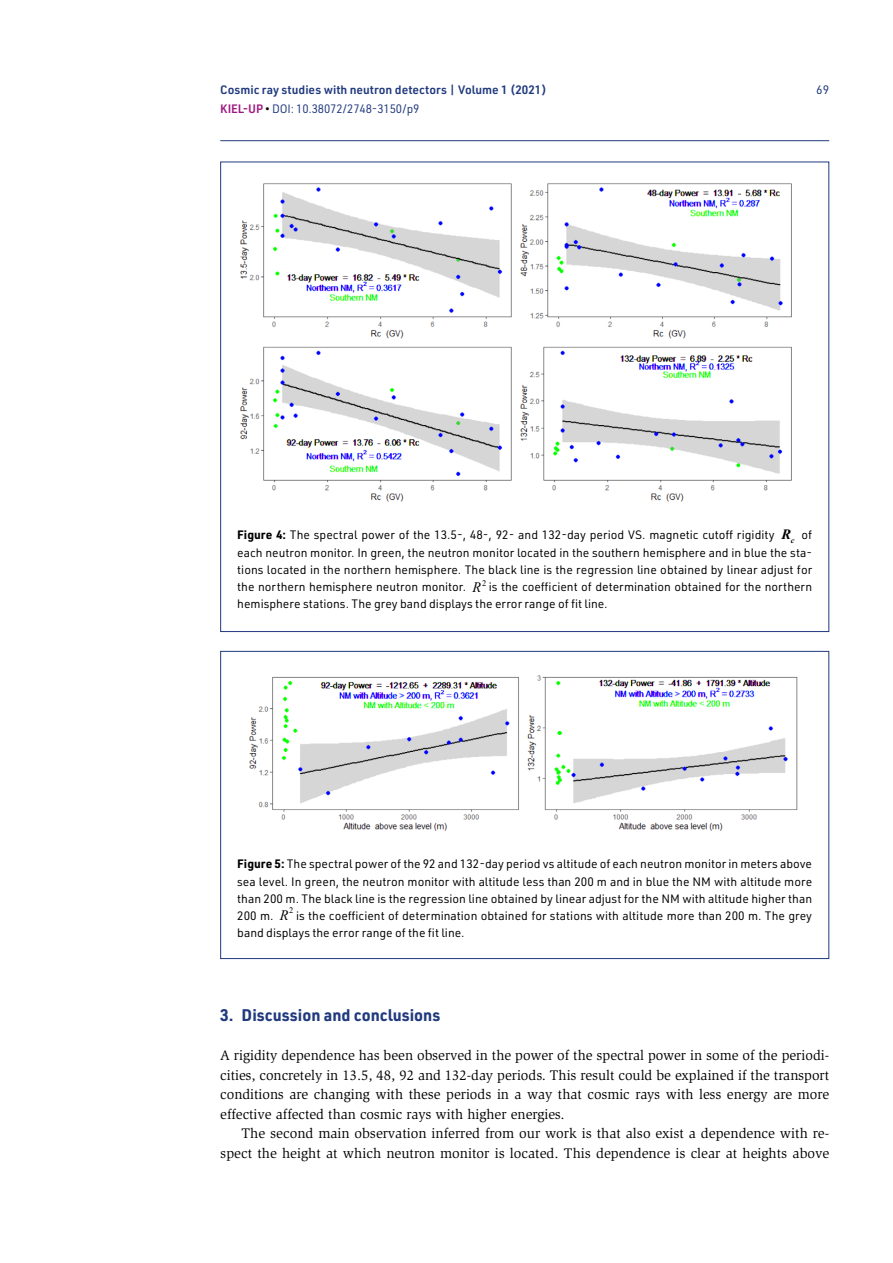
<style>
.page{position:relative;width:893px;height:1263px;background:#fff}
.page>*{position:absolute;margin:0;border:0;box-sizing:border-box;transform-origin:0 0}
.Headline_2_DIN_11pt{font:700 16.5px "URWDIN";color:#213a7e}
.t1{font:italic 14.4px "Times New Roman";color:#000}
.t2{font:14.4px "Times New Roman PS Bold Italic MT7";color:#000}
.Headline_2_DIN_11pt-2{font:14.25px/19.5px "Slimbach Std";color:#000;text-align:justify}
.Fließtext_Slimbach{font:14.25px/19.5px "Slimbach Std";color:#000;text-align:right}
.BU_Din_8pt{font:12px/17.2px "URWDIN";color:#000;text-align:justify}
.t3{font:600 12px "URWDIN";color:#213a7e}
.t4{font:12px "URWDIN";letter-spacing:-.01em;color:#213a7e}
.s1{font-weight:600;color:#9e1981}
.s2{font-size:9px;color:#000}
.s3{font-weight:700}
</style>
<div class="page">
<hr style="left:220px;top:140px;width:609px;height:1px;background:#213a7e">
<img style="left:240px;top:183px;width:552px;height:319px">
<img style="left:249px;top:675px;width:549px;height:156px">
<p class="t3" style="left:220px;top:81px;width:328px">Cosmic ray studies with neutron detectors | Volume 1 (2021)</p>
<p class="t4" style="left:816px;top:81px;width:14px">69</p>
<p class="t4" style="left:220px;top:101px;width:201px"><span class="s1">KIEL-UP</span> <span class="s2">•</span> DOI: 10.38072/2748-3150/p9</p>
<p class="BU_Din_8pt" style="left:237px;top:526px;width:539px"><span class="s3">Figure 4:</span> The spectral power of the 13.5-, 48-, 92- and 132-day period VS. magnetic cutoff rigidity</p>
<p class="t2" style="left:781px;top:524px;width:15px">R<sub>c</sub></p>
<p class="BU_Din_8pt" style="left:237px;top:526px;width:576px;text-indent:564px">of each neutron monitor. In green, the neutron monitor located in the southern hemisphere and in blue the sta&shy;tions located in the northern hemisphere. The black line is the regression line obtained by linear adjust for the northern hemisphere neutron monitor.</p>
<p class="t1" style="left:473px;top:577px;width:15px">R<sup>2</sup></p>
<p class="BU_Din_8pt" style="left:237px;top:578px;width:576px;text-indent:252px">is the coefficient of determination obtained for the northern hemisphere stations. The grey band displays the error range of fit line.</p>
<p class="BU_Din_8pt" style="left:237px;top:855px;width:576px"><span class="s3">Figure 5:</span> The spectral power of the 92 and 132-day period vs altitude of each neutron monitor in meters above sea level. In green, the neutron monitor with altitude less than 200 m and in blue the NM with altitude more than 200 m. The black line is the regression line obtained by linear adjust for the NM with altitude higher than 200 m.</p>
<p class="t1" style="left:280px;top:905px;width:15px">R<sup>2</sup></p>
<p class="BU_Din_8pt" style="left:237px;top:907px;width:576px;text-indent:59px">is the coefficient of determination obtained for stations with altitude more than 200 m. The grey band displays the error range of the fit line.</p>
<p class="Headline_2_DIN_11pt" style="left:220px;top:1004px;width:222px">3. Discussion and conclusions</p>
<p class="Headline_2_DIN_11pt-2" style="left:220px;top:1046px;width:610px">A rigidity dependence has been observed in the power of the spectral power in some of the periodi&shy;cities, concretely in 13.5, 48, 92 and 132-day periods. This result could be explained if the transport conditions are changing with these periods in a way that cosmic rays with less energy are more effective affected than cosmic rays with higher energies.</p>
<p class="Fließtext_Slimbach" style="left:220px;top:1124px;width:610px">The second main observation inferred from our work is that also exist a dependence with re&shy;spect the height at which neutron monitor is located. This dependence is clear at heights above</p>
</div>
